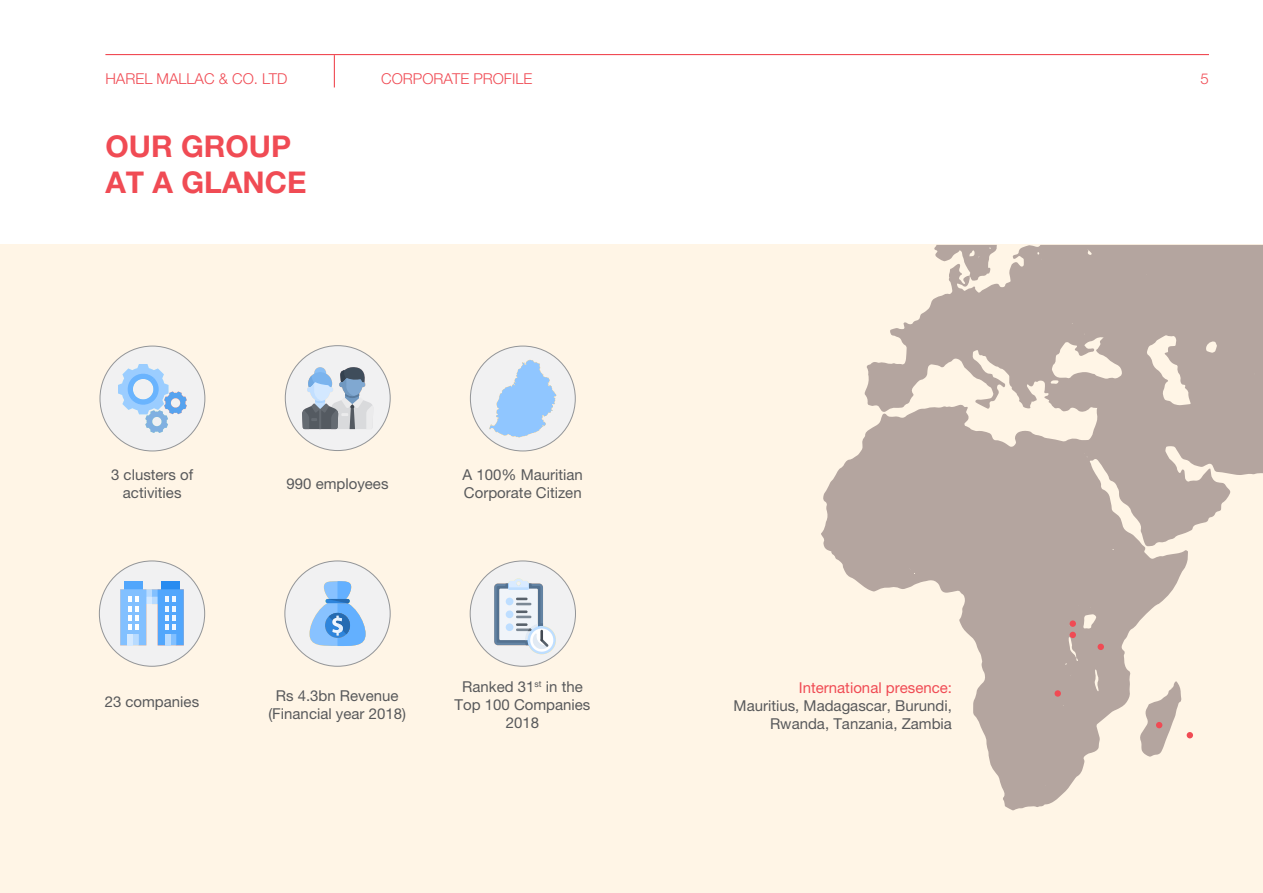
<style>
.page{position:relative;width:1263px;height:893px;background:#fff}
.page>*{position:absolute;margin:0;border:0;box-sizing:border-box;transform-origin:0 0}
.t1{font:700 30px/36px "Helvetica Neue LT Pro";color:#f04b54}
.t2{font:15px/18px "Helvetica Neue LT Pro";color:#58595b;text-align:center}
.t3{font:300 15px "Helvetica Neue LT Pro";color:#f04b54}
.t4{font:15px "Helvetica Neue LT Pro";color:#f04b54}
</style>
<div class="page">
<hr style="left:105px;top:54px;width:1104px;height:1px;background:#f04b54">
<hr style="left:334px;top:55px;width:1px;height:32px;background:#f04b54">
<div style="left:0;top:245px;width:1263px;height:648px;background:#fff5e6"></div>
<div style="left:470px;top:346px;width:105px;height:105px;background:#f1f1f2;border-radius:50%"></div>
<svg style="left:821px;top:245px;width:442px;height:565px;fill:#b4a59f"></svg>
<svg style="left:1187px;top:732px;width:6px;height:6px"></svg>
<svg style="left:1139px;top:681px;width:42px;height:76px"></svg>
<div style="left:1069px;top:632px;width:7px;height:6px;background:#f04b54;border-radius:50%"></div>
<div style="left:1069px;top:620px;width:7px;height:7px;background:#f04b54;border-radius:50%"></div>
<div style="left:1097px;top:644px;width:7px;height:6px;background:#f04b54;border-radius:50%"></div>
<div style="left:1054px;top:690px;width:7px;height:7px;background:#f04b54;border-radius:50%"></div>
<div style="left:100px;top:346px;width:105px;height:105px;background:#f1f1f2;border-radius:50%"></div>
<svg style="left:118px;top:364px;width:69px;height:69px"></svg>
<div style="left:285px;top:346px;width:105px;height:105px;background:#f1f1f2;border-radius:50%"></div>
<svg style="left:302px;top:367px;width:71px;height:62px"></svg>
<div style="left:99px;top:561px;width:106px;height:105px;background:#f1f1f2;border-radius:50%"></div>
<div style="left:124px;top:582px;width:19px;height:11px;background:#51a6fc"></div>
<div style="left:161px;top:582px;width:19px;height:11px;background:#288cf0"></div>
<svg style="left:120px;top:589px;width:64px;height:56px"></svg>
<div style="left:165px;top:634px;width:6px;height:11px;background:#b8dbff"></div>
<div style="left:285px;top:561px;width:105px;height:105px;background:#f1f1f2;border-radius:50%"></div>
<svg style="left:309px;top:581px;width:57px;height:65px"></svg>
<div style="left:470px;top:561px;width:105px;height:105px;background:#f1f1f2;border-radius:50%"></div>
<svg style="left:528px;top:626px;width:28px;height:28px"></svg>
<svg style="left:530px;top:628px;width:23px;height:24px"></svg>
<svg style="left:494px;top:578px;width:55px;height:71px"></svg>
<svg style="left:489px;top:360px;width:67px;height:77px"></svg>
<p class="t3" style="left:105px;top:70px;width:184px">HAREL MALLAC &amp; CO. LTD</p>
<p class="t3" style="left:381px;top:70px;width:152px">CORPORATE PROFILE</p>
<p class="t3" style="left:1200px;top:70px;width:10px">5</p>
<h1 class="t1" style="left:105px;top:127px;width:203px">OUR GROUP<br>AT A GLANCE</h1>
<p class="t2" style="left:111px;top:465px;width:84px">3 clusters of activities</p>
<p class="t2" style="left:287px;top:474px;width:103px">990 employees</p>
<p class="t2" style="left:463px;top:465px;width:122px;text-align:left">A 100% Mauritian<br>Corporate Citizen</p>
<p class="t2" style="left:105px;top:692px;width:96px">23 companies</p>
<p class="t2" style="left:268px;top:686px;width:139px">Rs 4.3bn Revenue (Financial year 2018)</p>
<p class="t2" style="left:455px;top:677px;width:137px">Ranked 31<sup>st</sup> in the<br>Top 100 Companies<br>2018</p>
<p class="t4" style="left:799px;top:679px;width:155px">International presence:</p>
<p class="t2" style="left:734px;top:697px;width:220px;text-align:right">Mauritius, Madagascar, Burundi,<br>Rwanda, Tanzania, Zambia</p>
</div>
